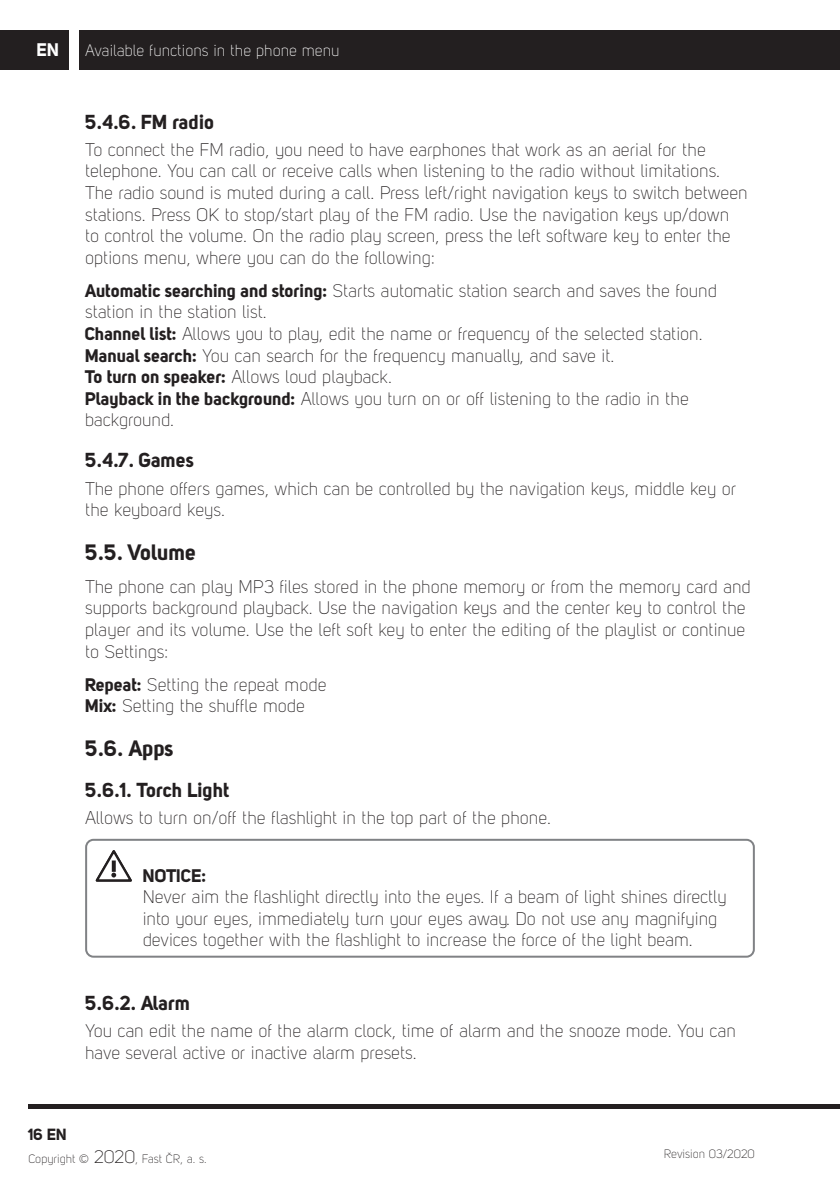
<style>
.page{position:relative;width:840px;height:1191px;background:#fff}
.page>*{position:absolute;margin:0;border:0;box-sizing:border-box;transform-origin:0 0}
.t1{font:22px "Uni Sans PRO Bold";color:#231f20}
.t2{font:20px "Uni Sans PRO Bold";color:#231f20}
.B{font:18px/21.6px "Uni Sans PRO Light";color:#231f20}
.B_2mmN{font:18px/21.6px "Uni Sans PRO Light";color:#231f20}
.t3{font:18px "Uni Sans PRO Bold";color:#fff}
.t4{font:16px "Uni Sans PRO Light";color:#fff}
.t5{font:16px "Uni Sans PRO Bold";color:#231f20}
.t6{font:12px "Uni Sans PRO Light";color:#231f20}
.s1{font-family:"Uni Sans PRO Bold"}
.s2{font-size:18px}
</style>
<div class="page">
<div style="left:0;top:30px;width:68px;height:39px;background:#231f20"></div>
<div style="left:79px;top:30px;width:760px;height:39px;background:#231f20"></div>
<hr style="left:28px;top:1104px;width:811px;height:4px;background:#231f20">
<svg style="left:95px;top:850px;width:37px;height:32px"></svg>
<svg style="left:112px;top:860px;width:4px;height:12px"></svg>
<div style="left:85px;top:839px;width:669px;height:118px;border:2px solid #808285;border-radius:7px"></div>
<p class="t3" style="left:37px;top:39px;width:24px">EN</p>
<p class="t4" style="left:85px;top:41px;width:256px">Available functions in the phone menu</p>
<p class="t2" style="left:85px;top:109px;width:131px">5.4.6. FM radio</p>
<p class="B" style="left:85px;top:139px;width:663px">To connect the FM radio, you need to have earphones that work as an aerial for the telephone. You can call or receive calls when listening to the radio without limitations.<br>The radio sound is muted during a call. Press left/right navigation keys to switch between stations. Press OK to stop/start play of the FM radio. Use the navigation keys up/down to control the volume. On the radio play screen, press the left software key to enter the options menu, where you can do the following:</p>
<p class="B_2mmN" style="left:85px;top:280px;width:633px"><span class="s1">Automatic searching and storing:</span> Starts automatic station search and saves the found station in the station list.</p>
<p class="B" style="left:85px;top:323px;width:618px"><span class="s1">Channel list:</span> Allows you to play, edit the name or frequency of the selected station.</p>
<p class="B" style="left:85px;top:344px;width:530px"><span class="s1">Manual search:</span> You can search for the frequency manually, and save it.</p>
<p class="B" style="left:85px;top:366px;width:308px"><span class="s1">To turn on speaker:</span> Allows loud playback.</p>
<p class="B" style="left:85px;top:388px;width:605px"><span class="s1">Playback in the background:</span> Allows you turn on or off listening to the radio in the background.</p>
<p class="t2" style="left:85px;top:448px;width:110px">5.4.7. Games</p>
<p class="B" style="left:85px;top:478px;width:652px">The phone offers games, which can be controlled by the navigation keys, middle key or the keyboard keys.</p>
<p class="t1" style="left:85px;top:538px;width:113px">5.5. Volume</p>
<p class="B" style="left:85px;top:576px;width:666px">The phone can play MP3 files stored in the phone memory or from the memory card and supports background playback. Use the navigation keys and the center key to control the player and its volume. Use the left soft key to enter the editing of the playlist or continue to Settings:</p>
<p class="B_2mmN" style="left:85px;top:673px;width:243px"><span class="s1">Repeat:</span> Setting the repeat mode</p>
<p class="B" style="left:85px;top:695px;width:221px"><span class="s1">Mix:</span> Setting the shuffle mode</p>
<p class="t1" style="left:85px;top:734px;width:90px">5.6. Apps</p>
<p class="t2" style="left:85px;top:777px;width:146px">5.6.1. Torch Light</p>
<p class="B" style="left:85px;top:807px;width:467px">Allows to turn on/off the flashlight in the top part of the phone.</p>
<p class="B" style="left:143px;top:864px;width:585px"><span class="s1">NOTICE:<br></span>Never aim the flashlight directly into the eyes. If a beam of light shines directly into your eyes, immediately turn your eyes away. Do not use any magnifying devices together with the flashlight to increase the force of the light beam.</p>
<p class="t2" style="left:85px;top:990px;width:107px">5.6.2. Alarm</p>
<p class="B" style="left:85px;top:1020px;width:652px">You can edit the name of the alarm clock, time of alarm and the snooze mode. You can have several active or inactive alarm presets.</p>
<p class="t5" style="left:28px;top:1124px;width:40px">16 EN</p>
<p class="t6" style="left:28px;top:1152px;width:180px">Copyright © <span class="s2">2020</span>, Fast ČR, a. s.</p>
<p class="t6" style="left:663px;top:1147px;width:92px">Revision 03/2020</p>
</div>
